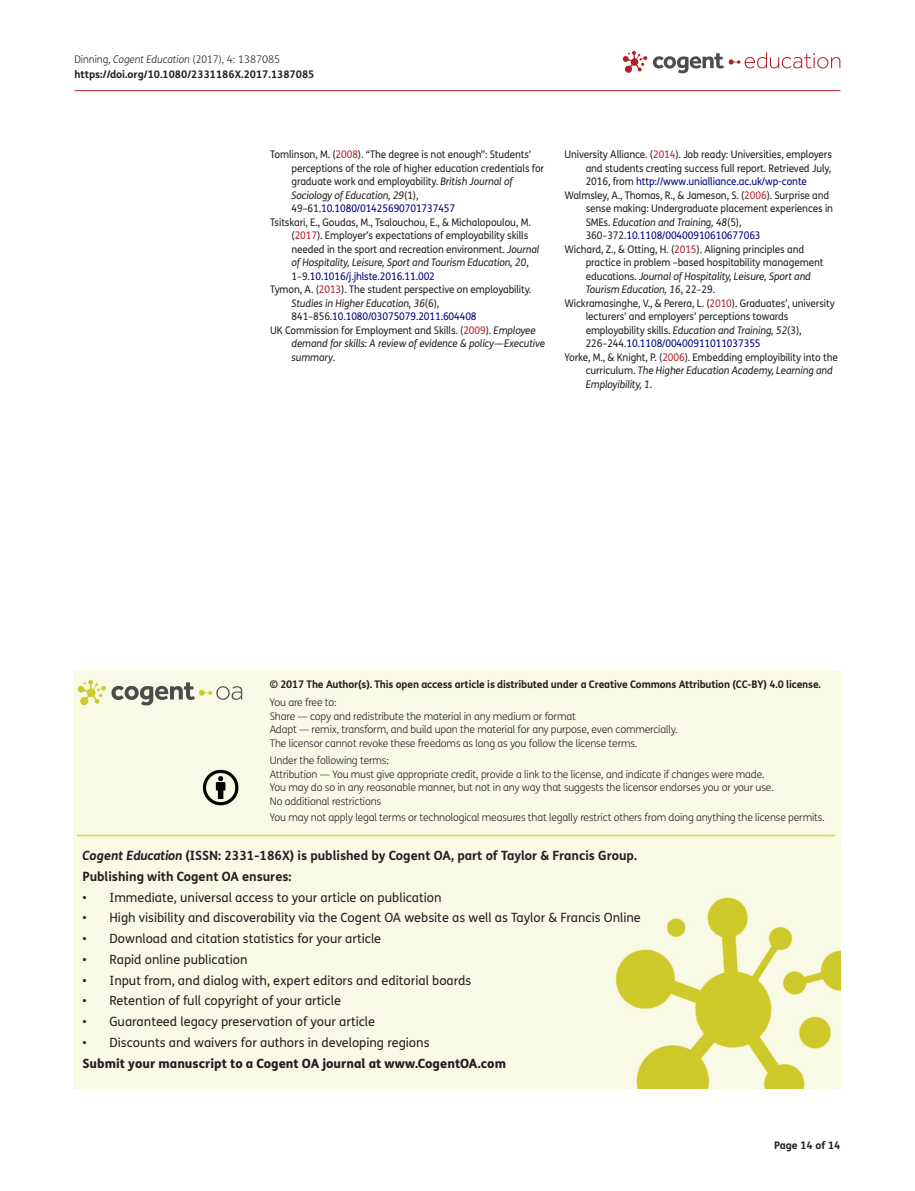
<style>
.page{position:relative;width:915px;height:1191px;background:#fff}
.page>*{position:absolute;margin:0;border:0;box-sizing:border-box;transform-origin:0 0}
.t1{font:12.75px "FS Me Pro";color:#231f20}
.t2{font:700 12.75px/20.7px "FS Me Pro";color:#231f20}
.t3{font:800 12.75px "FS Me Pro";color:#231f20}
.t4{font:10.5px "FS Me Pro";letter-spacing:-.01em;color:#231f20;scale:.95 1}
.t5{font:300 10.5px/13.5px "FS Me Pro";letter-spacing:-.015em;color:#231f20}
.t6{font:italic 10.5px "FS Me Pro";letter-spacing:-.01em;color:#231f20;scale:.95 1}
.t7{font:10.5px "FS Me Pro";letter-spacing:-.01em;color:#000080;scale:.95 1}
.t8{font:700 10.5px/15px "FS Me Pro";letter-spacing:-.015em;color:#231f20}
.s1{font-weight:300}
.s2{font-weight:300;font-style:italic}
.s3{color:#b3202d}
.s4{font-style:italic}
.s5{font-style:normal}
.s6{color:#231f20}
</style>
<div class="page">
<hr style="left:74px;top:90px;width:766px;height:1px;background:#b3202d">
<svg style="left:622px;top:51px;width:218px;height:22px"></svg>
<div style="left:74px;top:671px;width:766px;height:417px;background:#f9fae6"></div>
<svg style="left:78px;top:680px;width:164px;height:25px;background:#d2d3ba"></svg>
<svg style="left:203px;top:770px;width:35px;height:35px"></svg>
<hr style="left:77px;top:835px;width:757px;height:1px;background:#dcdc1e">
<p class="t8" style="left:74px;top:51px;width:241px"><span class="s1">Dinning,</span> <span class="s2">Cogent Education</span> <span class="s1">(2017), 4: 1387085 </span>https://doi.org/10.1080/2331186X.2017.1387085</p>
<p class="t4" style="left:270px;top:147px;width:276px">Tomlinson, M. (<span class="s3">2008</span>). “The degree is not enough”: Students’</p>
<p class="t4" style="left:291px;top:161px;width:267px">perceptions of the role of higher education credentials for</p>
<p class="t4" style="left:291px;top:174px;width:234px">graduate work and employability. <span class="s4">British Journal of</span></p>
<p class="t6" style="left:291px;top:188px;width:135px">Sociology of Education, 29<span class="s5">(1),</span></p>
<p class="t7" style="left:291px;top:201px;width:174px"><span class="s6">49–61.</span>10.1080/01425690701737457</p>
<p class="t4" style="left:270px;top:215px;width:276px">Tsitskari, E., Goudas, M., Tsalouchou, E., &amp; Michalopoulou, M.</p>
<p class="t4" style="left:291px;top:228px;width:251px">(<span class="s3">2017</span>). Employer’s expectations of employability skills</p>
<p class="t4" style="left:291px;top:242px;width:262px">needed in the sport and recreation environment. <span class="s4">Journal</span></p>
<p class="t6" style="left:291px;top:255px;width:251px">of Hospitality, Leisure, Sport and Tourism Education, 20<span class="s5">,</span></p>
<p class="t7" style="left:291px;top:269px;width:152px"><span class="s6">1–9.</span>10.1016/j.jhlste.2016.11.002</p>
<p class="t4" style="left:270px;top:282px;width:276px">Tymon, A. (<span class="s3">2013</span>). The student perspective on employability.</p>
<p class="t6" style="left:291px;top:296px;width:157px">Studies in Higher Education, 36<span class="s5">(6),</span></p>
<p class="t7" style="left:291px;top:309px;width:196px"><span class="s6">841–856.</span>10.1080/03075079.2011.604408</p>
<p class="t4" style="left:270px;top:323px;width:281px">UK Commission for Employment and Skills. (<span class="s3">2009</span>). <span class="s4">Employee</span></p>
<p class="t6" style="left:291px;top:336px;width:268px">demand for skills: A review of evidence &amp; policy—Executive</p>
<p class="t6" style="left:291px;top:350px;width:48px">summary<span class="s5">.</span></p>
<p class="t4" style="left:564px;top:147px;width:283px">University Alliance. (<span class="s3">2014</span>). Job ready: Universities, employers</p>
<p class="t4" style="left:585px;top:161px;width:260px">and students creating success full report. Retrieved July,</p>
<p class="t7" style="left:585px;top:174px;width:234px"><span class="s6">2016, from</span> http://www.unialliance.ac.uk/wp-conte</p>
<p class="t4" style="left:564px;top:188px;width:280px">Walmsley, A., Thomas, R., &amp; Jameson, S. (<span class="s3">2006</span>). Surprise and</p>
<p class="t4" style="left:585px;top:201px;width:262px">sense making: Undergraduate placement experiences in</p>
<p class="t6" style="left:585px;top:215px;width:165px"><span class="s5">SMEs.</span> Education and Training, 48<span class="s5">(5),</span></p>
<p class="t7" style="left:585px;top:228px;width:185px"><span class="s6">360–372.</span>10.1108/00400910610677063</p>
<p class="t4" style="left:564px;top:242px;width:254px">Wichard, Z., &amp; Otting, H. (<span class="s3">2015</span>). Aligning principles and</p>
<p class="t4" style="left:585px;top:255px;width:252px">practice in problem –based hospitability management</p>
<p class="t6" style="left:585px;top:269px;width:238px"><span class="s5">educations.</span> Journal of Hospitality, Leisure, Sport and</p>
<p class="t6" style="left:585px;top:282px;width:138px">Tourism Education, 16<span class="s5">, 22–29.</span></p>
<p class="t4" style="left:564px;top:296px;width:286px">Wickramasinghe, V., &amp; Perera, L. (<span class="s3">2010</span>). Graduates’, university</p>
<p class="t4" style="left:585px;top:309px;width:215px">lecturers’ and employers’ perceptions towards</p>
<p class="t4" style="left:585px;top:323px;width:229px">employability skills. <span class="s4">Education and Training, 52</span>(3),</p>
<p class="t7" style="left:585px;top:336px;width:185px"><span class="s6">226–244.</span>10.1108/00400911011037355</p>
<p class="t4" style="left:564px;top:350px;width:289px">Yorke, M., &amp; Knight, P. (<span class="s3">2006</span>). Embedding employibility into the</p>
<p class="t6" style="left:585px;top:363px;width:261px"><span class="s5">curriculum.</span> The Higher Education Academy, Learning and</p>
<p class="t6" style="left:585px;top:377px;width:72px">Employibility, 1<span class="s5">.</span></p>
<p class="t8" style="left:270px;top:676px;width:552px">© 2017 The Author(s). This open access article is distributed under a Creative Commons Attribution (CC-BY) 4.0 license.</p>
<p class="t5" style="left:270px;top:695px;width:409px">You are free to:<br>Share — copy and redistribute the material in any medium or format<br>Adapt — remix, transform, and build upon the material for any purpose, even commercially.<br>The licensor cannot revoke these freedoms as long as you follow the license terms.</p>
<p class="t5" style="left:270px;top:753px;width:505px">Under the following terms:<br>Attribution — You must give appropriate credit, provide a link to the license, and indicate if changes were made.<br>You may do so in any reasonable manner, but not in any way that suggests the licensor endorses you or your use.<br>No additional restrictions</p>
<p class="t5" style="left:270px;top:810px;width:556px">You may not apply legal terms or technological measures that legally restrict others from doing anything the license permits.</p>
<p class="t2" style="left:82px;top:844px;width:556px"><span class="s4">Cogent Education</span> (ISSN: 2331-186X) is published by Cogent OA, part of Taylor &amp; Francis Group.<br>Publishing with Cogent OA ensures:</p>
<p class="t1" style="left:82px;top:888px;width:360px">• Immediate, universal access to your article on publication</p>
<p class="t1" style="left:82px;top:909px;width:559px">• High visibility and discoverability via the Cogent OA website as well as Taylor &amp; Francis Online</p>
<p class="t1" style="left:82px;top:930px;width:300px">• Download and citation statistics for your article</p>
<p class="t1" style="left:82px;top:950px;width:166px">• Rapid online publication</p>
<p class="t1" style="left:82px;top:971px;width:390px">• Input from, and dialog with, expert editors and editorial boards</p>
<p class="t1" style="left:82px;top:992px;width:260px">• Retention of full copyright of your article</p>
<p class="t1" style="left:82px;top:1013px;width:294px">• Guaranteed legacy preservation of your article</p>
<p class="t1" style="left:82px;top:1033px;width:348px">• Discounts and waivers for authors in developing regions</p>
<p class="t3" style="left:82px;top:1053px;width:425px">Submit your manuscript to a Cogent OA journal at www.CogentOA.com</p>
<p class="t8" style="left:773px;top:1137px;width:68px">Page 14 of 14</p>
</div>
